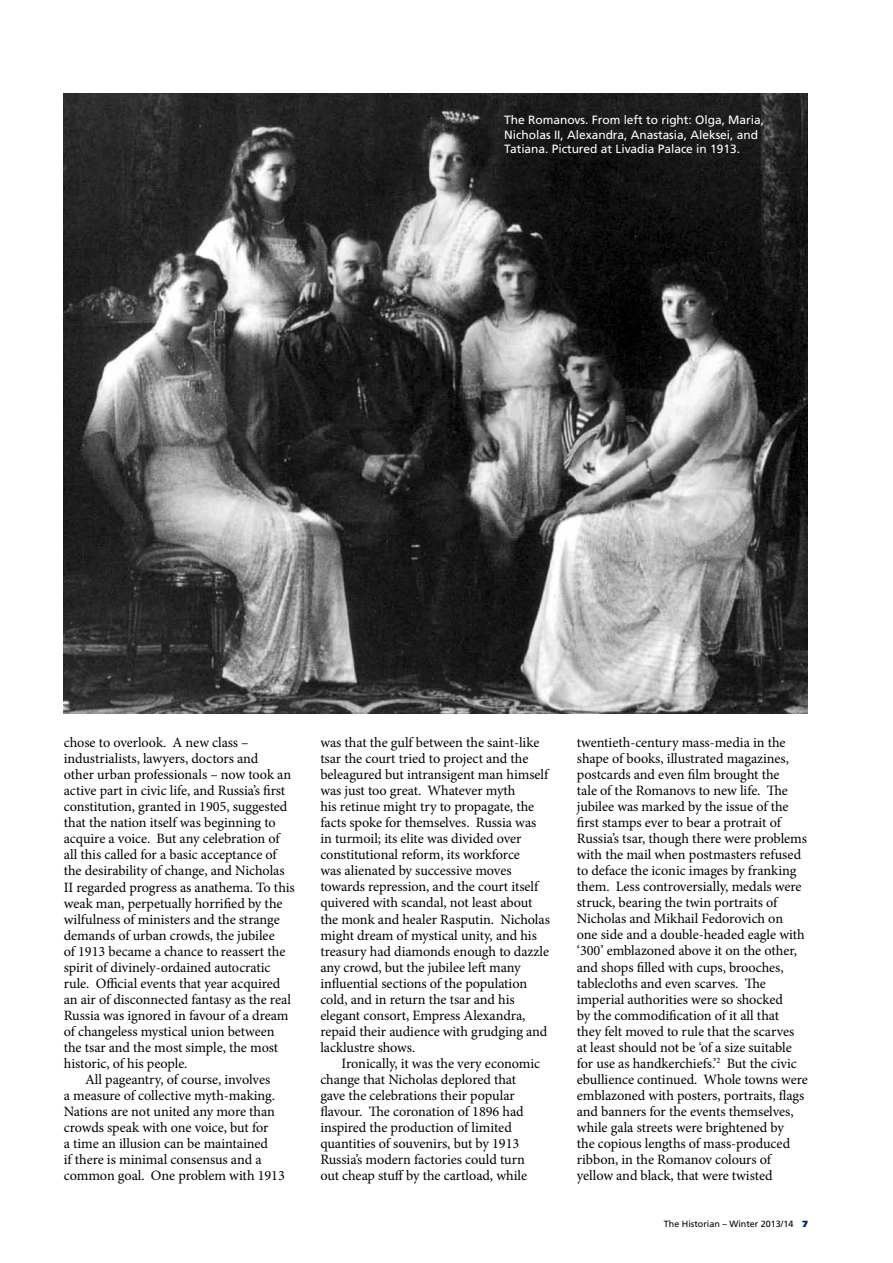
<style>
.page{position:relative;width:893px;height:1263px;background:#fff}
.page>*{position:absolute;margin:0;border:0;box-sizing:border-box;transform-origin:0 0}
.t1{font:14.25px/16px "Minion Pro";letter-spacing:-.005em;color:#000}
.t2{font:12px/14.4px "Frutiger LT Std";letter-spacing:-.005em;color:#fff}
.t3{font:9px "Frutiger LT Std";color:#000}
.s1{font-weight:900;color:#002b5c}
</style>
<div class="page">
<img style="left:64px;top:94px;width:744px;height:619px">
<p class="t2" style="left:504px;top:113px;width:261px">The Romanovs. From left to right: Olga, Maria,<br>Nicholas II, Alexandra, Anastasia, Aleksei, and<br>Tatiana. Pictured at Livadia Palace in 1913.</p>
<p class="t1" style="left:64px;top:735px;width:186px">chose to overlook. A new class –</p>
<p class="t1" style="left:64px;top:751px;width:196px">industrialists, lawyers, doctors and</p>
<p class="t1" style="left:64px;top:767px;width:229px">other urban professionals – now took an</p>
<p class="t1" style="left:64px;top:783px;width:223px">active part in civic life, and Russia’s first</p>
<p class="t1" style="left:64px;top:799px;width:225px">constitution, granted in 1905, suggested</p>
<p class="t1" style="left:64px;top:815px;width:214px">that the nation itself was beginning to</p>
<p class="t1" style="left:64px;top:831px;width:217px">acquire a voice. But any celebration of</p>
<p class="t1" style="left:64px;top:847px;width:215px">all this called for a basic acceptance of</p>
<p class="t1" style="left:64px;top:863px;width:222px">the desirability of change, and Nicholas</p>
<p class="t1" style="left:64px;top:879px;width:233px">II regarded progress as anathema. To this</p>
<p class="t1" style="left:64px;top:895px;width:220px">weak man, perpetually horrified by the</p>
<p class="t1" style="left:64px;top:911px;width:218px">wilfulness of ministers and the strange</p>
<p class="t1" style="left:64px;top:927px;width:212px">demands of urban crowds, the jubilee</p>
<p class="t1" style="left:64px;top:943px;width:223px">of 1913 became a chance to reassert the</p>
<p class="t1" style="left:64px;top:959px;width:208px">spirit of divinely-ordained autocratic</p>
<p class="t1" style="left:64px;top:975px;width:218px">rule. Official events that year acquired</p>
<p class="t1" style="left:64px;top:991px;width:229px">an air of disconnected fantasy as the real</p>
<p class="t1" style="left:64px;top:1007px;width:226px">Russia was ignored in favour of a dream</p>
<p class="t1" style="left:64px;top:1023px;width:212px">of changeless mystical union between</p>
<p class="t1" style="left:64px;top:1039px;width:216px">the tsar and the most simple, the most</p>
<p class="t1" style="left:64px;top:1055px;width:125px">historic, of his people.</p>
<p class="t1" style="left:85px;top:1071px;width:187px">All pageantry, of course, involves</p>
<p class="t1" style="left:64px;top:1088px;width:213px">a measure of collective myth-making.</p>
<p class="t1" style="left:64px;top:1104px;width:213px">Nations are not united any more than</p>
<p class="t1" style="left:64px;top:1120px;width:206px">crowds speak with one voice, but for</p>
<p class="t1" style="left:64px;top:1136px;width:206px">a time an illusion can be maintained</p>
<p class="t1" style="left:64px;top:1152px;width:199px">if there is minimal consensus and a</p>
<p class="t1" style="left:64px;top:1168px;width:223px">common goal. One problem with 1913</p>
<p class="t1" style="left:320px;top:734px;width:231px">was that the gulf between the saint-like tsar the court tried to project and the beleagured but intransigent man himself was just too great. Whatever myth<br>his retinue might try to propagate, the facts spoke for themselves. Russia was in turmoil; its elite was divided over constitutional reform, its workforce<br>was alienated by successive moves towards repression, and the court itself quivered with scandal, not least about the monk and healer Rasputin. Nicholas might dream of mystical unity, and his treasury had diamonds enough to dazzle any crowd, but the jubilee left many influential sections of the population cold, and in return the tsar and his elegant consort, Empress Alexandra, repaid their audience with grudging and lacklustre shows.</p>
<p class="t1" style="left:320px;top:1055px;width:221px;text-indent:21px">Ironically, it was the very economic change that Nicholas deplored that gave the celebrations their popular flavour. The coronation of 1896 had inspired the production of limited quantities of souvenirs, but by 1913<br>Russia’s modern factories could turn out cheap stuff by the cartload, while</p>
<p class="t1" style="left:577px;top:734px;width:233px">twentieth-century mass-media in the shape of books, illustrated magazines, postcards and even film brought the<br>tale of the Romanovs to new life. The jubilee was marked by the issue of the first stamps ever to bear a protrait of Russia’s tsar, though there were problems with the mail when postmasters refused to deface the iconic images by franking them. Less controversially, medals were struck, bearing the twin portraits of Nicholas and Mikhail Fedorovich on<br>one side and a double-headed eagle with ‘300’ emblazoned above it on the other, and shops filled with cups, brooches, tablecloths and even scarves. The imperial authorities were so shocked<br>by the commodification of it all that<br>they felt moved to rule that the scarves at least should not be ‘of a size suitable for use as handkerchiefs.’<sup>2</sup> But the civic ebullience continued. Whole towns were emblazoned with posters, portraits, flags and banners for the events themselves, while gala streets were brightened by<br>the copious lengths of mass-produced ribbon, in the Romanov colours of yellow and black, that were twisted</p>
<p class="t3" style="left:664px;top:1218px;width:146px">The Historian – Winter 2013/14 <span class="s1">7</span></p>
</div>
